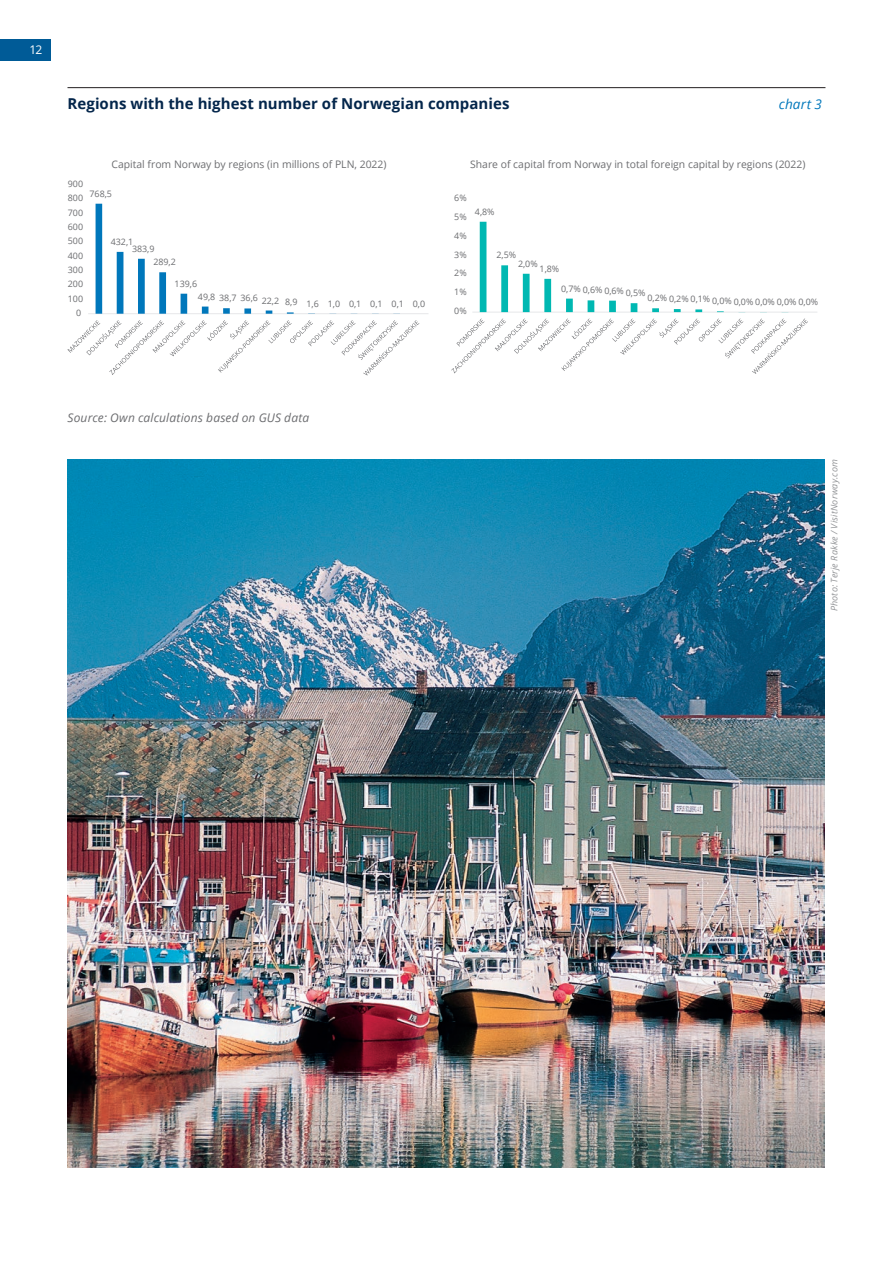
<style>
.page{position:relative;width:893px;height:1263px;background:#fff}
.page>*{position:absolute;margin:0;border:0;box-sizing:border-box;transform-origin:0 0}
.chart_title_01{font:700 15px "Open Sans";letter-spacing:.005em;color:#04264b}
.chart_title_01-2{font:italic 13.5px "Open Sans";letter-spacing:.01em;color:#07b}
.chart_resource_1{font:italic 12px "Open Sans";letter-spacing:.015em;color:#6c6d70}
.t1{font:12px "Open Sans";color:#fff}
.t2{font:10.35px "Open Sans";color:#6c6d70}
.Photo_02{font:italic 9px "Open Sans";letter-spacing:.025em;color:#939598}
.t3{font:8.85px/6.9px "Open Sans";color:#6c6d70}
</style>
<div class="page">
<div style="left:0;top:39px;width:51px;height:21px;background:#005b97"></div>
<hr style="left:68px;top:87px;width:757px;height:1px;background:#231f20">
<hr style="left:88px;top:313px;width:340px;height:1px;background:#e6e7e9">
<hr style="left:472px;top:312px;width:345px;height:1px;background:#e6e7e9">
<svg style="left:96px;top:204px;width:304px;height:110px"></svg>
<svg style="left:480px;top:222px;width:308px;height:90px"></svg>
<svg style="left:67px;top:320px;width:352px;height:55px"></svg>
<svg style="left:451px;top:318px;width:357px;height:56px"></svg>
<img style="left:68px;top:459px;width:756px;height:708px">
<h3 class="t1" style="left:29px;top:42px;width:15px">12</h3>
<p class="chart_title_01" style="left:68px;top:93px;width:444px">Regions with the highest number of Norwegian companies</p>
<p class="chart_title_01-2" style="left:779px;top:95px;width:45px">chart 3</p>
<p class="t2" style="left:111px;top:157px;width:277px">Capital from Norway by regions (in millions of PLN, 2022)</p>
<p class="t2" style="left:470px;top:157px;width:337px">Share of capital from Norway in total foreign capital by regions (2022)</p>
<p class="t3" style="left:68px;top:180px;width:17px">900</p>
<p class="t3" style="left:90px;top:190px;width:24px">768,5</p>
<p class="t3" style="left:68px;top:194px;width:17px">800</p>
<p class="t3" style="left:454px;top:194px;width:14px">6%</p>
<p class="t3" style="left:68px;top:209px;width:17px">700</p>
<p class="t3" style="left:454px;top:213px;width:14px">5%</p>
<p class="t3" style="left:475px;top:208px;width:21px">4,8%</p>
<p class="t3" style="left:68px;top:223px;width:17px">600</p>
<p class="t3" style="left:68px;top:237px;width:17px">500</p>
<p class="t3" style="left:68px;top:252px;width:17px">400</p>
<p class="t3" style="left:68px;top:266px;width:17px">300</p>
<p class="t3" style="left:132px;top:238px;width:24px;text-indent:-21px">432,1<br>383,9</p>
<p class="t3" style="left:153px;top:258px;width:24px">289,2</p>
<p class="t3" style="left:454px;top:232px;width:14px">4%</p>
<p class="t3" style="left:454px;top:251px;width:14px">3%</p>
<p class="t3" style="left:454px;top:270px;width:14px">2%</p>
<p class="t3" style="left:496px;top:251px;width:21px">2,5%</p>
<p class="t3" style="left:518px;top:260px;width:21px">2,0%</p>
<p class="t3" style="left:540px;top:265px;width:21px">1,8%</p>
<p class="t3" style="left:68px;top:280px;width:17px">200</p>
<p class="t3" style="left:68px;top:295px;width:17px">100</p>
<p class="t3" style="left:76px;top:309px;width:7px">0</p>
<p class="t3" style="left:175px;top:280px;width:24px">139,6</p>
<p class="t3" style="left:198px;top:299px;width:229px">49,8 38,7 36,6 22,2 8,9 1,6 1,0 0,1 0,1 0,1 0,0</p>
<p class="t3" style="left:454px;top:288px;width:14px">1%</p>
<p class="t3" style="left:454px;top:307px;width:14px">0%</p>
<p class="t3" style="left:561px;top:287px;width:86px">0,7% 0,6% 0,6% 0,5%</p>
<p class="t3" style="left:647px;top:298px;width:172px">0,2% 0,2% 0,1% 0,0% 0,0% 0,0% 0,0% 0,0%</p>
<p class="chart_resource_1" style="left:68px;top:410px;width:243px">Source: Own calculations based on GUS data</p>
<p class="Photo_02" style="left:828px;top:611px;width:154px;rotate:-90deg">Photo: Terje Rakke / VisitNorway.com</p>
</div>
